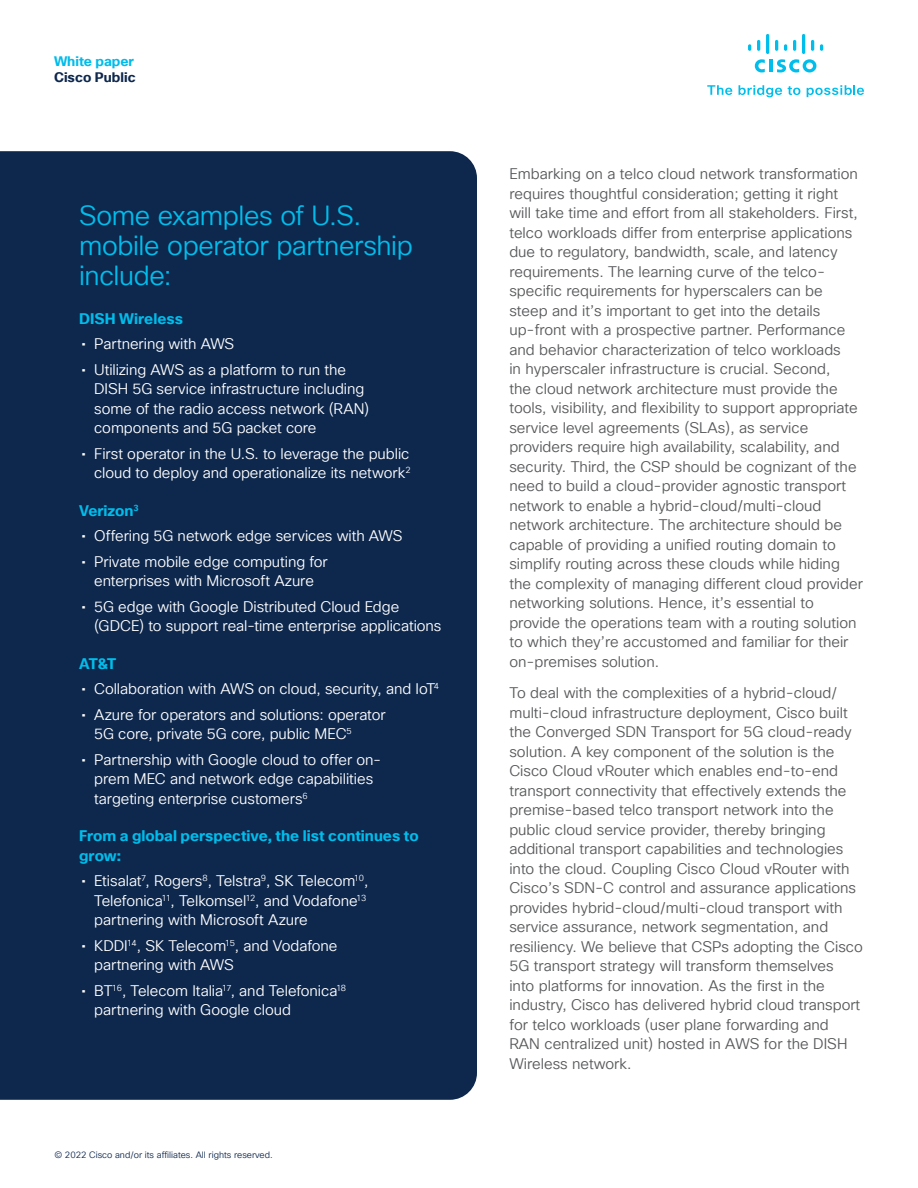
<style>
.page{position:relative;width:918px;height:1188px;background:#fff}
.page>*{position:absolute;margin:0;border:0;box-sizing:border-box;transform-origin:0 0}
.t1{font:27px/30px "Cisco Sans TT Light";letter-spacing:-.015em;color:#00bdeb}
.t2{font:15px/19.5px "Cisco Sans TT Light";color:#58595b}
.t3{font:15px/19.5px "Cisco Sans TT Light";letter-spacing:-.005em;color:#fff}
.t4{font:700 15px/19.5px "Cisco Sans TT";color:#00bdeb}
.t5{font:700 13.5px "Cisco Sans TT";color:#0d274d}
.t6{font:700 13.5px "Cisco Sans TT";color:#00bceb}
.t7{font:9px "Cisco Sans TT Light";color:#0d274d}
.s1{font-family:"Cisco Sans TT"}
</style>
<div class="page">
<svg style="left:707px;top:85px;width:25px;height:10px"></svg>
<svg style="left:739px;top:85px;width:43px;height:12px"></svg>
<svg style="left:788px;top:86px;width:12px;height:9px"></svg>
<svg style="left:807px;top:85px;width:57px;height:12px"></svg>
<hr style="left:769px;top:60px;width:4px;height:12px;background:#00bdeb">
<svg style="left:755px;top:59px;width:10px;height:13px"></svg>
<svg style="left:777px;top:59px;width:39px;height:13px"></svg>
<svg style="left:748px;top:44px;width:3px;height:7px"></svg>
<svg style="left:757px;top:40px;width:3px;height:11px"></svg>
<hr style="left:766px;top:34px;width:3px;height:20px;background:#00bdeb;border-radius:2px">
<svg style="left:775px;top:40px;width:3px;height:11px"></svg>
<svg style="left:784px;top:44px;width:3px;height:7px"></svg>
<svg style="left:793px;top:40px;width:3px;height:11px"></svg>
<hr style="left:802px;top:34px;width:3px;height:20px;background:#00bdeb;border-radius:2px">
<svg style="left:811px;top:40px;width:3px;height:11px"></svg>
<svg style="left:820px;top:44px;width:3px;height:7px"></svg>
<div style="left:0;top:151px;width:477px;height:949px;background:#0d274d"></div>
<p class="t6" style="left:54px;top:52px;width:82px">White paper</p>
<p class="t5" style="left:54px;top:69px;width:83px">Cisco Public</p>
<h1 class="t1" style="left:79px;top:201px;width:335px">Some examples of U.S. mobile operator partnership include:</h1>
<p class="t4" style="left:79px;top:309px;width:105px">DISH Wireless</p>
<p class="t3" style="left:82px;top:335px;width:154px"><span class="s1">•</span> Partnering with AWS</p>
<p class="t3" style="left:94px;top:360px;width:277px;text-indent:-13px"><span class="s1">•</span> Utilizing AWS as a platform to run the DISH 5G service infrastructure including some of the radio access network (RAN) components and 5G packet core</p>
<p class="t3" style="left:82px;top:444px;width:330px;text-align:right"><span class="s1">•</span> First operator in the U.S. to leverage the public cloud to deploy and operationalize its network<sup>2</sup></p>
<p class="t4" style="left:79px;top:501px;width:61px">Verizon<sup>3</sup></p>
<p class="t3" style="left:82px;top:527px;width:323px"><span class="s1">•</span> Offering 5G network edge services with AWS</p>
<p class="t3" style="left:82px;top:552px;width:248px;text-align:center"><span class="s1">•</span> Private mobile edge computing for enterprises with Microsoft Azure</p>
<p class="t3" style="left:94px;top:597px;width:349px;text-indent:-13px"><span class="s1">•</span> 5G edge with Google Distributed Cloud Edge (GDCE) to support real-time enterprise applications</p>
<p class="t4" style="left:79px;top:654px;width:39px">AT&amp;T</p>
<p class="t3" style="left:82px;top:680px;width:359px"><span class="s1">•</span> Collaboration with AWS on cloud, security, and IoT<sup>4</sup></p>
<p class="t3" style="left:94px;top:705px;width:293px;text-indent:-13px"><span class="s1">•</span> Azure for operators and solutions: operator<br>5G core, private 5G core, public MEC<sup>5</sup></p>
<p class="t3" style="left:94px;top:750px;width:289px;text-indent:-13px"><span class="s1">•</span> Partnership with Google cloud to offer on&shy;prem MEC and network edge capabilities targeting enterprise customers<sup>6</sup></p>
<p class="t4" style="left:79px;top:827px;width:341px">From a global perspective, the list continues to grow:</p>
<p class="t3" style="left:94px;top:872px;width:276px;text-indent:-13px"><span class="s1">•</span> Etisalat<sup>7</sup>, Rogers<sup>8</sup>, Telstra<sup>9</sup>, SK Telecom<sup>10</sup>,<br>Telefonica<sup>11</sup>, Telkomsel<sup>12</sup>, and Vodafone<sup>13 </sup>partnering with Microsoft Azure</p>
<p class="t3" style="left:94px;top:936px;width:245px;text-indent:-13px"><span class="s1">•</span> KDDI<sup>14</sup>, SK Telecom<sup>15</sup>, and Vodafone partnering with AWS</p>
<p class="t3" style="left:94px;top:981px;width:253px;text-indent:-13px"><span class="s1">•</span> BT<sup>16</sup>, Telecom Italia<sup>17</sup>, and Telefonica<sup>18 </sup>partnering with Google cloud</p>
<p class="t7" style="left:54px;top:1149px;width:220px">© 2022 Cisco and/or its affiliates. All rights reserved.</p>
<p class="t2" style="left:509px;top:165px;width:355px">Embarking on a telco cloud network transformation requires thoughtful consideration; getting it right will take time and effort from all stakeholders. First, telco workloads differ from enterprise applications due to regulatory, bandwidth, scale, and latency requirements. The learning curve of the telco&shy;specific requirements for hyperscalers can be steep and it’s important to get into the details up-front with a prospective partner. Performance and behavior characterization of telco workloads<br>in hyperscaler infrastructure is crucial. Second,<br>the cloud network architecture must provide the tools, visibility, and flexibility to support appropriate service level agreements (SLAs), as service providers require high availability, scalability, and security. Third, the CSP should be cognizant of the need to build a cloud-provider agnostic transport network to enable a hybrid-cloud/multi-cloud network architecture. The architecture should be capable of providing a unified routing domain to simplify routing across these clouds while hiding the complexity of managing different cloud provider networking solutions. Hence, it’s essential to provide the operations team with a routing solution to which they’re accustomed and familiar for their on-premises solution.</p>
<p class="t2" style="left:509px;top:684px;width:355px">To deal with the complexities of a hybrid-cloud/ multi-cloud infrastructure deployment, Cisco built the Converged SDN Transport for 5G cloud-ready solution. A key component of the solution is the Cisco Cloud vRouter which enables end-to-end transport connectivity that effectively extends the premise-based telco transport network into the public cloud service provider, thereby bringing additional transport capabilities and technologies into the cloud. Coupling Cisco Cloud vRouter with Cisco’s SDN-C control and assurance applications provides hybrid-cloud/multi-cloud transport with service assurance, network segmentation, and resiliency. We believe that CSPs adopting the Cisco 5G transport strategy will transform themselves<br>into platforms for innovation. As the first in the industry, Cisco has delivered hybrid cloud transport for telco workloads (user plane forwarding and RAN centralized unit) hosted in AWS for the DISH Wireless network.</p>
</div>
